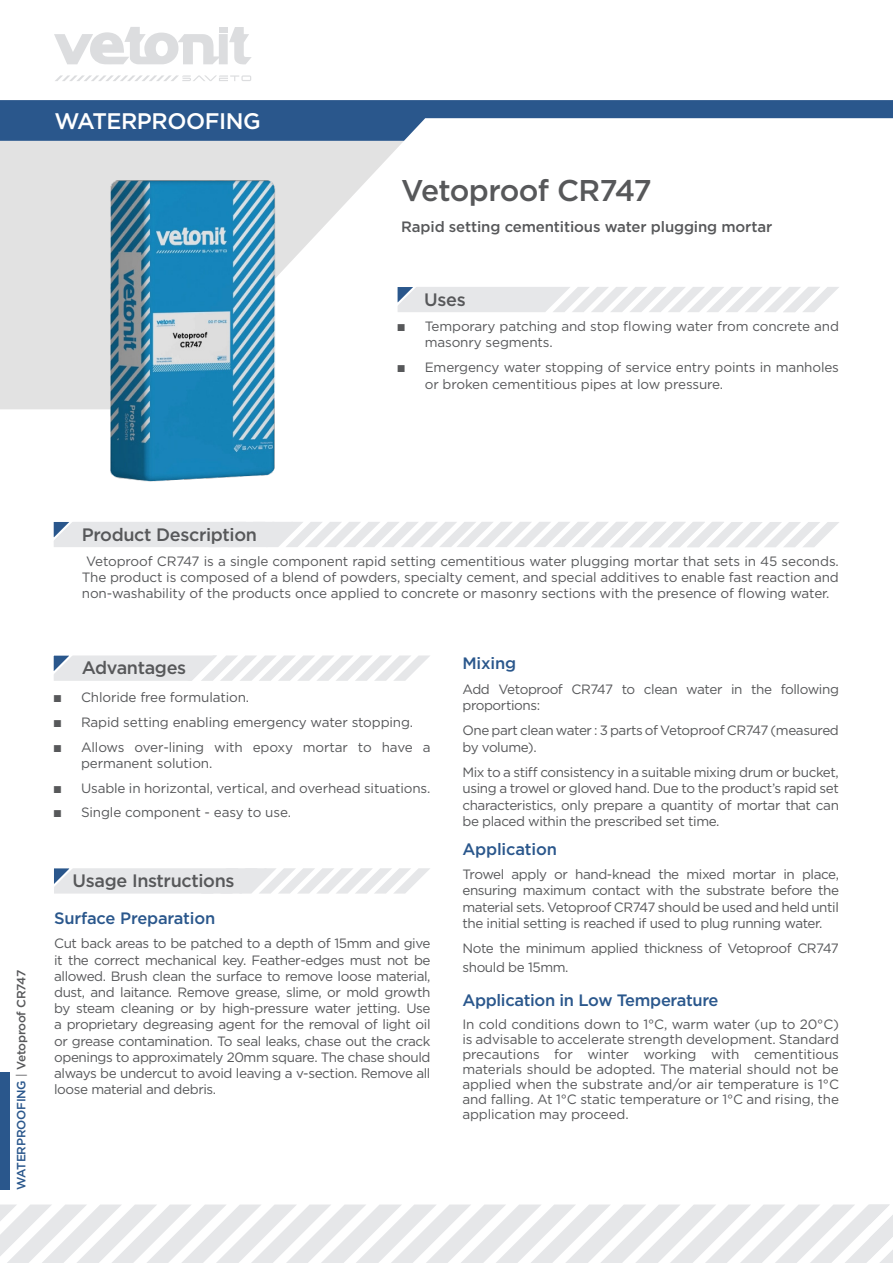
<style>
.page{position:relative;width:893px;height:1263px;background:#fff}
.page>*{position:absolute;margin:0;border:0;box-sizing:border-box;transform-origin:0 0}
.t1{font:500 30px "Gotham";letter-spacing:-.02em;color:#57585a}
.t2{font:500 22.5px "Gotham";letter-spacing:-.02em;color:#fff}
.Bulleted_Lists_Specific{font:500 18px "Gotham";letter-spacing:-.02em;color:#57585a}
.Bulleted_Lists_Specific-2{font:500 16.5px "Gotham";letter-spacing:-.02em;color:#2a578c}
.Short_Description{font:500 15px "Gotham";letter-spacing:-.01em;color:#57585a}
.Bulleted_Lists_Specific-3{font:13.5px/16.2px "Gotham";letter-spacing:-.01em;color:#57585a}
.Normal_Text_Paragraph{font:13.5px/16.5px "Gotham";letter-spacing:-.03em;color:#57585a}
.t3{font:600 13.5px "Metronic Pro";color:#57585a}
.t4{font:500 12px "Gotham";letter-spacing:-.02em;color:#57585a}
.s1{color:#2a578c}
.s2{font-weight:400}
</style>
<div class="page">
<svg style="left:0;top:141px;width:404px;height:268px;fill:#e2e2e2"></svg>
<svg style="left:0;top:1204px;width:893px;height:59px"></svg>
<svg style="left:0;top:100px;width:893px;height:41px"></svg>
<svg style="left:394px;top:283px;width:445px;height:29px"></svg>
<svg style="left:54px;top:27px;width:198px;height:38px"></svg>
<svg style="left:55px;top:75px;width:196px;height:6px"></svg>
<svg style="left:53px;top:655px;width:377px;height:26px"></svg>
<svg style="left:53px;top:522px;width:786px;height:25px"></svg>
<div style="left:0;top:1072px;width:10px;height:117px;background:#2a578c"></div>
<img style="left:54px;top:179px;width:246px;height:303px">
<svg style="left:54px;top:868px;width:376px;height:25px"></svg>
<p class="t2" style="left:54px;top:106px;width:208px">WATERPROOFING</p>
<p class="t1" style="left:401px;top:171px;width:252px">Vetoproof CR747</p>
<p class="Short_Description" style="left:401px;top:217px;width:372px">Rapid setting cementitious water plugging mortar</p>
<p class="Bulleted_Lists_Specific" style="left:424px;top:288px;width:43px">Uses</p>
<p class="t3" style="left:398px;top:320px;width:8px">u</p>
<p class="Bulleted_Lists_Specific-3" style="left:425px;top:317px;width:416px">Temporary patching and stop flowing water from concrete and masonry segments.</p>
<p class="t3" style="left:398px;top:361px;width:8px">u</p>
<p class="Bulleted_Lists_Specific-3" style="left:425px;top:359px;width:416px">Emergency water stopping of service entry points in manholes or broken cementitious pipes at low pressure.</p>
<p class="t4" style="left:13px;top:1190px;width:222px;rotate:-90deg"><span class="s1">WATERPROOFING</span> <span class="s2">|</span> Vetoproof CR747</p>
<p class="Bulleted_Lists_Specific" style="left:82px;top:523px;width:177px">Product Description</p>
<p class="Bulleted_Lists_Specific-3" style="left:82px;top:553px;width:759px;text-align:justify;text-indent:4px">Vetoproof CR747 is a single component rapid setting cementitious water plugging mortar that sets in 45 seconds.<br>The product is composed of a blend of powders, specialty cement, and special additives to enable fast reaction and non-washability of the products once applied to concrete or masonry sections with the presence of flowing water.</p>
<p class="Bulleted_Lists_Specific" style="left:82px;top:656px;width:106px">Advantages</p>
<p class="t3" style="left:54px;top:691px;width:8px">u</p>
<p class="Bulleted_Lists_Specific-3" style="left:81px;top:689px;width:170px">Chloride free formulation.</p>
<p class="t3" style="left:54px;top:716px;width:8px">u</p>
<p class="Bulleted_Lists_Specific-3" style="left:81px;top:714px;width:334px">Rapid setting enabling emergency water stopping.</p>
<p class="t3" style="left:54px;top:741px;width:8px">u</p>
<p class="Bulleted_Lists_Specific-3" style="left:81px;top:738px;width:351px">Allows over-lining with epoxy mortar to have a permanent solution.</p>
<p class="t3" style="left:54px;top:781px;width:8px">u</p>
<p class="Bulleted_Lists_Specific-3" style="left:81px;top:779px;width:351px">Usable in horizontal, vertical, and overhead situations.</p>
<p class="t3" style="left:54px;top:806px;width:8px">u</p>
<p class="Bulleted_Lists_Specific-3" style="left:81px;top:804px;width:212px">Single component - easy to use.</p>
<p class="Bulleted_Lists_Specific" style="left:73px;top:869px;width:163px">Usage Instructions</p>
<p class="Bulleted_Lists_Specific-2" style="left:54px;top:907px;width:163px">Surface Preparation</p>
<p class="Bulleted_Lists_Specific-3" style="left:54px;top:935px;width:378px;text-align:justify">Cut back areas to be patched to a depth of 15mm and give it the correct mechanical key. Feather-edges must not be allowed. Brush clean the surface to remove loose material, dust, and laitance. Remove grease, slime, or mold growth by steam cleaning or by high-pressure water jetting. Use a proprietary degreasing agent for the removal of light oil or grease contamination. To seal leaks, chase out the crack openings to approximately 20mm square. The chase should always be undercut to avoid leaving a v-section. Remove all loose material and debris.</p>
<p class="Bulleted_Lists_Specific-2" style="left:462px;top:652px;width:55px">Mixing</p>
<p class="Normal_Text_Paragraph" style="left:462px;top:680px;width:378px">Add Vetoproof CR747 to clean water in the following proportions:</p>
<p class="Normal_Text_Paragraph" style="left:462px;top:722px;width:378px">One part clean water : 3 parts of Vetoproof CR747 (measured by volume).</p>
<p class="Normal_Text_Paragraph" style="left:462px;top:763px;width:378px;text-align:justify">Mix to a stiff consistency in a suitable mixing drum or bucket, using a trowel or gloved hand. Due to the product’s rapid set characteristics, only prepare a quantity of mortar that can be placed within the prescribed set time.</p>
<p class="Bulleted_Lists_Specific-2" style="left:462px;top:838px;width:96px">Application</p>
<p class="Normal_Text_Paragraph" style="left:462px;top:866px;width:378px;text-align:justify">Trowel apply or hand-knead the mixed mortar in place, ensuring maximum contact with the substrate before the material sets. Vetoproof CR747 should be used and held until the initial setting is reached if used to plug running water.</p>
<p class="Normal_Text_Paragraph" style="left:462px;top:938px;width:378px;line-height:19.8px">Note the minimum applied thickness of Vetoproof CR747 should be 15mm.</p>
<p class="Bulleted_Lists_Specific-2" style="left:462px;top:989px;width:258px">Application in Low Temperature</p>
<p class="Bulleted_Lists_Specific-3" style="left:462px;top:1017px;width:378px;line-height:15px;text-align:justify">In cold conditions down to 1°C, warm water (up to 20°C) is advisable to accelerate strength development. Standard precautions for winter working with cementitious materials should be adopted. The material should not be applied when the substrate and/or air temperature is 1°C and falling. At 1°C static temperature or 1°C and rising, the application may proceed.</p>
</div>
